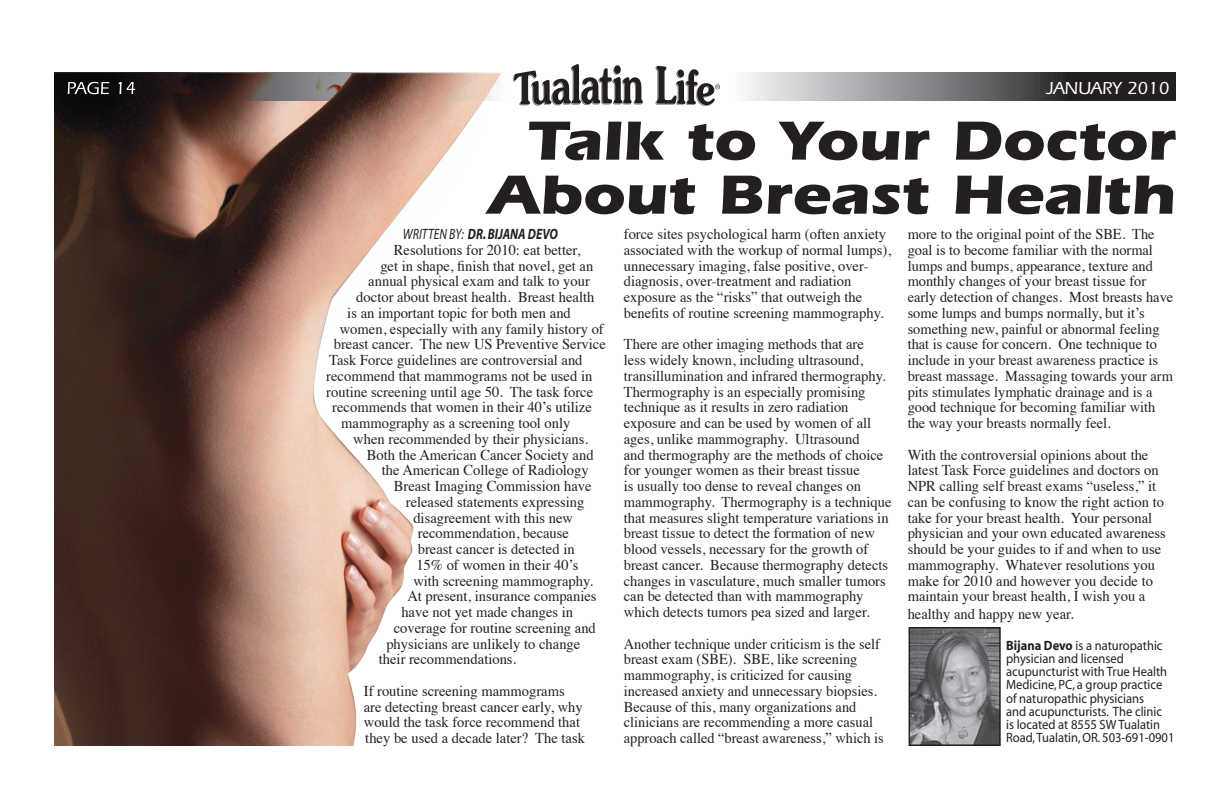
<style>
.page{position:relative;width:1229px;height:810px;background:#fff}
.page>*{position:absolute;margin:0;border:0;box-sizing:border-box;transform-origin:0 0}
.TL_Headline{font:700 57px/54px "Itc Eras";letter-spacing:-.01em;color:#231f20;text-align:right;scale:1.15 1}
.t1{font:500 18px "Itc Eras";color:#fff}
.TL_Body_Copy{font:15px/15.8px "Times";color:#231f20}
.TL_Body_Copy-2{font:15px/15.8px "Times";color:#231f20;scale:.96 1}
.TL_Body_Copy-3{font:italic 700 15px "Myriad";color:#231f20;scale:.8 1}
.TL_Body_Copy-4{font:13.5px/13.2px "Myriad";color:#231f20;scale:.93 1}
.s1{font-weight:400}
.s2{font-weight:700}
</style>
<div class="page">
<img style="left:54px;top:101px;width:429px;height:645px">
<svg style="left:54px;top:73px;width:1121px;height:28px;background:#706867"></svg>
<img style="left:513px;top:65px;width:206px;height:40px">
<img style="left:911px;top:630px;width:86px;height:113px">
<div style="left:908px;top:627px;width:92px;height:119px;border:2px solid #231f20"></div>
<svg style="left:68px;top:82px;width:67px;height:12px"></svg>
<p class="t1" style="left:1046px;top:78px;width:124px">JANUARY 2010</p>
<p class="TL_Headline" style="left:487px;top:114px;width:599px">Talk to Your Doctor<br>About Breast Health</p>
<p class="TL_Body_Copy-3" style="left:403px;top:226px;width:195px"><span class="s1">WRITTEN BY:</span> DR. BIJANA DEVO</p>
<p class="TL_Body_Copy" style="left:394px;top:241px;width:188px">Resolutions for 2010: eat better,</p>
<p class="TL_Body_Copy" style="left:380px;top:256px;width:214px">get in shape, finish that novel, get an</p>
<p class="TL_Body_Copy" style="left:368px;top:272px;width:223px">annual physical exam and talk to your</p>
<p class="TL_Body_Copy" style="left:356px;top:288px;width:240px">doctor about breast health. Breast health</p>
<p class="TL_Body_Copy" style="left:347px;top:304px;width:225px">is an important topic for both men and</p>
<p class="TL_Body_Copy" style="left:340px;top:319px;width:265px">women, especially with any family history of</p>
<p class="TL_Body_Copy" style="left:334px;top:335px;width:273px">breast cancer. The new US Preventive Service</p>
<p class="TL_Body_Copy" style="left:329px;top:351px;width:255px">Task Force guidelines are controversial and</p>
<p class="TL_Body_Copy" style="left:326px;top:367px;width:267px">recommend that mammograms not be used in</p>
<p class="TL_Body_Copy" style="left:326px;top:382px;width:268px">routine screening until age 50. The task force</p>
<p class="TL_Body_Copy" style="left:332px;top:398px;width:261px">recommends that women in their 40’s utilize</p>
<p class="TL_Body_Copy" style="left:341px;top:414px;width:231px">mammography as a screening tool only</p>
<p class="TL_Body_Copy" style="left:353px;top:430px;width:236px">when recommended by their physicians.</p>
<p class="TL_Body_Copy" style="left:367px;top:445px;width:228px">Both the American Cancer Society and</p>
<p class="TL_Body_Copy" style="left:382px;top:461px;width:208px">the American College of Radiology</p>
<p class="TL_Body_Copy" style="left:394px;top:477px;width:199px">Breast Imaging Commission have</p>
<p class="TL_Body_Copy" style="left:406px;top:493px;width:180px">released statements expressing</p>
<p class="TL_Body_Copy" style="left:413px;top:508px;width:161px">disagreement with this new</p>
<p class="TL_Body_Copy" style="left:418px;top:524px;width:153px">recommendation, because</p>
<p class="TL_Body_Copy" style="left:418px;top:540px;width:158px">breast cancer is detected in</p>
<p class="TL_Body_Copy" style="left:416px;top:556px;width:164px">15% of women in their 40’s</p>
<p class="TL_Body_Copy" style="left:413px;top:571px;width:181px">with screening mammography.</p>
<p class="TL_Body_Copy" style="left:407px;top:587px;width:191px">At present, insurance companies</p>
<p class="TL_Body_Copy" style="left:401px;top:603px;width:173px">have not yet made changes in</p>
<p class="TL_Body_Copy" style="left:394px;top:619px;width:204px">coverage for routine screening and</p>
<p class="TL_Body_Copy" style="left:386px;top:634px;width:195px">physicians are unlikely to change</p>
<p class="TL_Body_Copy" style="left:379px;top:650px;width:139px">their recommendations.</p>
<p class="TL_Body_Copy" style="left:364px;top:682px;width:223px">If routine screening mammograms are detecting breast cancer early, why would the task force recommend that they be used a decade later? The task</p>
<p class="TL_Body_Copy" style="left:624px;top:225px;width:269px">force sites psychological harm (often anxiety associated with the workup of normal lumps), unnecessary imaging, false positive, over&shy;diagnosis, over-treatment and radiation exposure as the “risks” that outweigh the benefits of routine screening mammography.</p>
<p class="TL_Body_Copy" style="left:624px;top:335px;width:269px">There are other imaging methods that are<br>less widely known, including ultrasound, transillumination and infrared thermography.<br>Thermography is an especially promising technique as it results in zero radiation exposure and can be used by women of all ages, unlike mammography. Ultrasound<br>and thermography are the methods of choice for younger women as their breast tissue<br>is usually too dense to reveal changes on mammography. Thermography is a technique that measures slight temperature variations in breast tissue to detect the formation of new blood vessels, necessary for the growth of breast cancer. Because thermography detects changes in vasculature, much smaller tumors can be detected than with mammography which detects tumors pea sized and larger.</p>
<p class="TL_Body_Copy-2" style="left:624px;top:634px;width:272px">Another technique under criticism is the self breast exam (SBE). SBE, like screening mammography, is criticized for causing increased anxiety and unnecessary biopsies.<br>Because of this, many organizations and clinicians are recommending a more casual approach called “breast awareness,” which is</p>
<p class="TL_Body_Copy-2" style="left:907px;top:225px;width:278px">more to the original point of the SBE. The goal is to become familiar with the normal lumps and bumps, appearance, texture and monthly changes of your breast tissue for early detection of changes. Most breasts have some lumps and bumps normally, but it’s something new, painful or abnormal feeling that is cause for concern. One technique to include in your breast awareness practice is breast massage. Massaging towards your arm pits stimulates lymphatic drainage and is a good technique for becoming familiar with the way your breasts normally feel.</p>
<p class="TL_Body_Copy" style="left:907px;top:445px;width:260px">With the controversial opinions about the latest Task Force guidelines and doctors on NPR calling self breast exams “useless,” it can be confusing to know the right action to take for your breast health. Your personal physician and your own educated awareness should be your guides to if and when to use mammography. Whatever resolutions you make for 2010 and however you decide to maintain your breast health, I wish you a</p>
<p class="TL_Body_Copy" style="left:907px;top:604px;width:168px">healthy and happy new year.</p>
<p class="TL_Body_Copy-4" style="left:1006px;top:639px;width:182px"><span class="s2">Bijana Devo</span> is a naturopathic physician and licensed acupuncturist with True Health<br>Medicine, PC, a group practice of naturopathic physicians<br>and acupuncturists. The clinic<br>is located at 8555 SW Tualatin<br>Road, Tualatin, OR. 503-691-0901</p>
</div>
